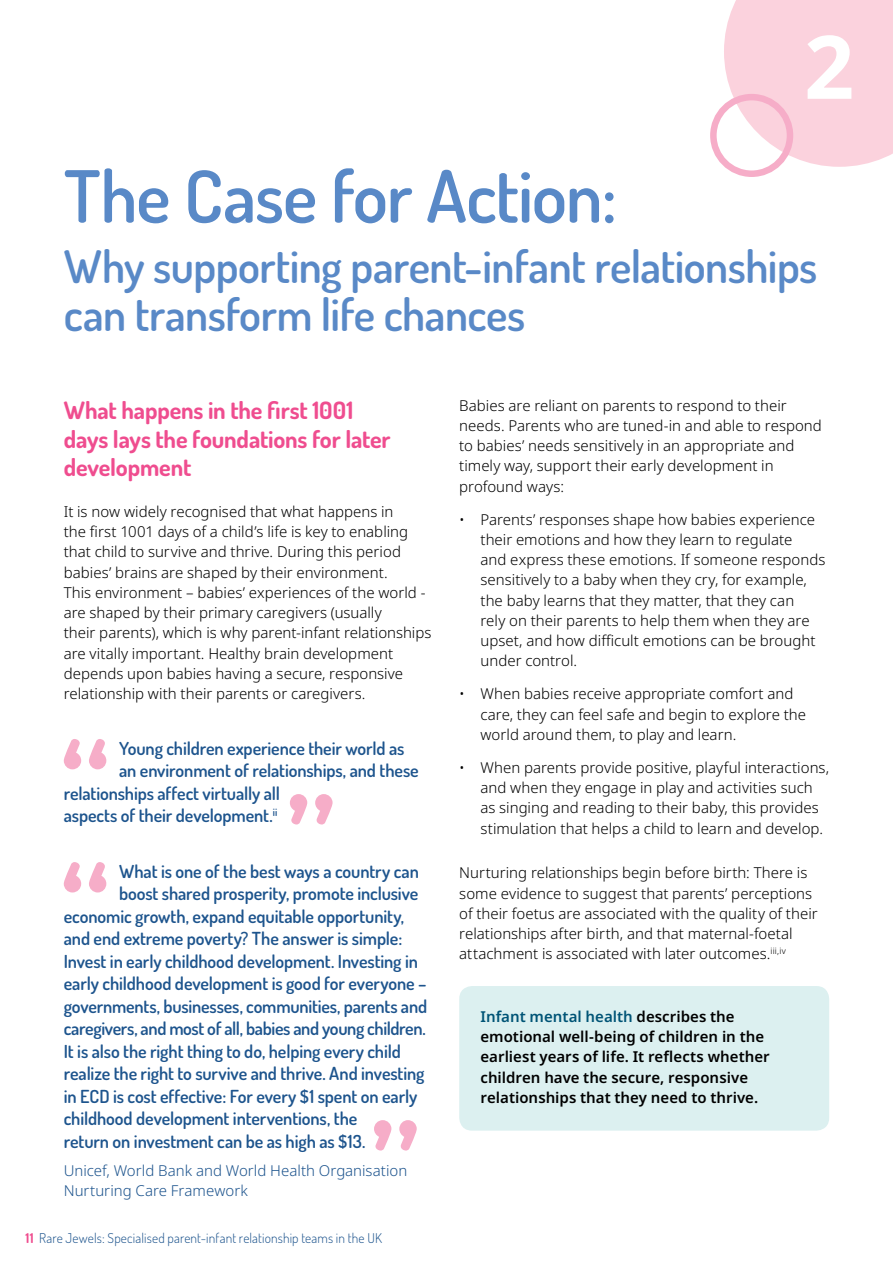
<style>
.page{position:relative;width:893px;height:1263px;background:#fff}
.page>*{position:absolute;margin:0;border:0;box-sizing:border-box;transform-origin:0 0}
.t1{font:700 87.9px "Noto Sans";color:#fff}
.t2{font:600 72px "Dosis";letter-spacing:-.015em;color:#5989c7}
.t3{font:600 45px/48px "Dosis";letter-spacing:-.01em;color:#5989c7}
.t4{font:700 24px/28.5px "Dosis";letter-spacing:-.01em;color:#ef4d8f}
.t5{font:600 18px "Dosis";letter-spacing:-.005em;color:#1d548d}
.t6{font:300 15px/20.2px "Noto Sans";color:#000}
.t7{font:600 15px/20.2px "Noto Sans";color:#000}
.t8{font:300 15px/20.2px "Noto Sans";color:#1d548d}
.t9{font:300 13.5px "Dosis";letter-spacing:.01em;color:#1d548d}
.s1{font-weight:700;color:#ef4d8f}
.s2{color:#005476}
</style>
<div class="page">
<svg style="left:724px;top:0;width:169px;height:167px;background:#fbd6e0"></svg>
<div style="left:710px;top:94px;width:83px;height:83px;border:6px solid #f6adc8;border-radius:50%"></div>
<svg style="left:290px;top:794px;width:43px;height:30px"></svg>
<svg style="left:64px;top:739px;width:42px;height:30px"></svg>
<svg style="left:374px;top:1120px;width:43px;height:30px"></svg>
<svg style="left:64px;top:862px;width:42px;height:30px"></svg>
<div style="left:459px;top:986px;width:370px;height:144px;background:#dcf0f0;border-radius:13px"></div>
<h1 class="t1" style="left:804px;top:5px;width:52px">2</h1>
<h2 class="t2" style="left:64px;top:150px;width:555px">The Case for Action:</h2>
<h3 class="t3" style="left:64px;top:241px;width:755px">Why supporting parent-infant relationships can transform life chances</h3>
<h3 class="t4" style="left:64px;top:396px;width:328px">What happens in the first 1001 days lays the foundations for later development</h3>
<p class="t6" style="left:64px;top:501px;width:369px">It is now widely recognised that what happens in<br>the first 1001 days of a child’s life is key to enabling that child to survive and thrive. During this period babies’ brains are shaped by their environment.<br>This environment – babies’ experiences of the world - are shaped by their primary caregivers (usually<br>their parents), which is why parent-infant relationships are vitally important. Healthy brain development depends upon babies having a secure, responsive relationship with their parents or caregivers.</p>
<p class="t5" style="left:119px;top:736px;width:287px">Young children experience their world as</p>
<p class="t5" style="left:119px;top:759px;width:301px">an environment of relationships, and these</p>
<p class="t5" style="left:64px;top:781px;width:218px">relationships affect virtually all</p>
<p class="t5" style="left:64px;top:804px;width:215px">aspects of their development.<sup>ii</sup></p>
<p class="t5" style="left:119px;top:859px;width:301px">What is one of the best ways a country can</p>
<p class="t5" style="left:119px;top:882px;width:301px">boost shared prosperity, promote inclusive</p>
<p class="t5" style="left:64px;top:904px;width:342px">economic growth, expand equitable opportunity,</p>
<p class="t5" style="left:64px;top:927px;width:340px">and end extreme poverty? The answer is simple:</p>
<p class="t5" style="left:64px;top:949px;width:356px">Invest in early childhood development. Investing in</p>
<p class="t5" style="left:64px;top:972px;width:364px">early childhood development is good for everyone –</p>
<p class="t5" style="left:64px;top:994px;width:365px">governments, businesses, communities, parents and</p>
<p class="t5" style="left:64px;top:1017px;width:364px">caregivers, and most of all, babies and young children.</p>
<p class="t5" style="left:64px;top:1039px;width:339px">It is also the right thing to do, helping every child</p>
<p class="t5" style="left:64px;top:1062px;width:362px">realize the right to survive and thrive. And investing</p>
<p class="t5" style="left:64px;top:1084px;width:355px">in ECD is cost effective: For every $1 spent on early</p>
<p class="t5" style="left:64px;top:1107px;width:295px">childhood development interventions, the</p>
<p class="t5" style="left:64px;top:1129px;width:303px">return on investment can be as high as $13.</p>
<p class="t8" style="left:64px;top:1160px;width:345px">Unicef, World Bank and World Health Organisation<br>Nurturing Care Framework</p>
<p class="t9" style="left:26px;top:1229px;width:358px"><span class="s1">11</span> Rare Jewels: Specialised parent-infant relationship teams in the UK</p>
<p class="t6" style="left:459px;top:395px;width:364px">Babies are reliant on parents to respond to their needs. Parents who are tuned-in and able to respond to babies’ needs sensitively in an appropriate and timely way, support their early development in profound ways:</p>
<p class="t6" style="left:480px;top:509px;width:346px;text-indent:-21px">• Parents’ responses shape how babies experience their emotions and how they learn to regulate<br>and express these emotions. If someone responds sensitively to a baby when they cry, for example, the baby learns that they matter, that they can<br>rely on their parents to help them when they are upset, and how difficult emotions can be brought under control.</p>
<p class="t6" style="left:480px;top:684px;width:327px;text-indent:-21px">• When babies receive appropriate comfort and care, they can feel safe and begin to explore the world around them, to play and learn.</p>
<p class="t6" style="left:480px;top:758px;width:350px;text-indent:-21px">• When parents provide positive, playful interactions, and when they engage in play and activities such as singing and reading to their baby, this provides stimulation that helps a child to learn and develop.</p>
<p class="t6" style="left:459px;top:863px;width:360px">Nurturing relationships begin before birth: There is some evidence to suggest that parents’ perceptions of their foetus are associated with the quality of their relationships after birth, and that maternal-foetal attachment is associated with later outcomes.<sup>iii,iv</sup></p>
<p class="t7" style="left:480px;top:1007px;width:291px"><span class="s2">Infant mental health</span> describes the emotional well-being of children in the earliest years of life. It reflects whether children have the secure, responsive relationships that they need to thrive.</p>
</div>
